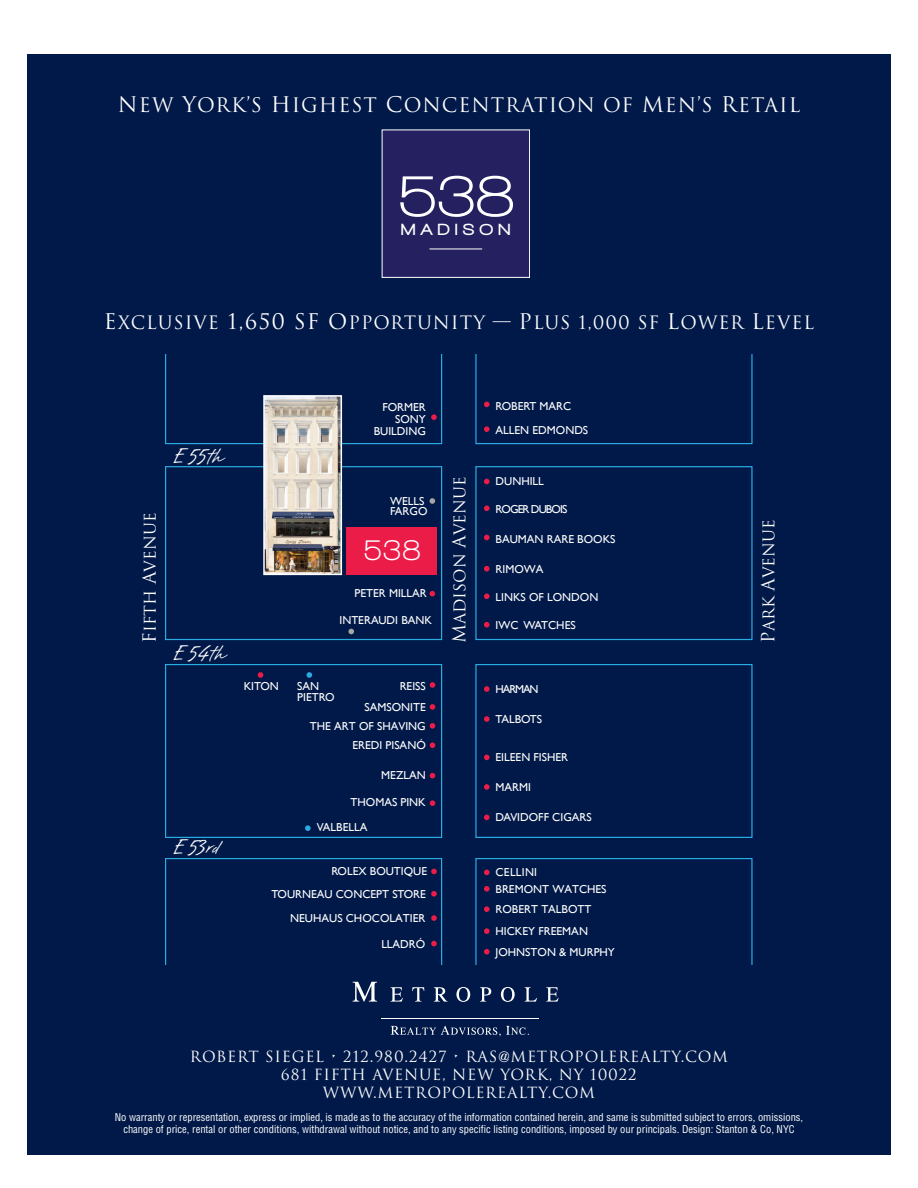
<style>
.page{position:relative;width:918px;height:1188px;background:#fff}
.page>*{position:absolute;margin:0;border:0;box-sizing:border-box;transform-origin:0 0}
.t1{font:700 61.65px "Walkway";color:#fff;scale:1.06 1}
.t2{font:700 30.3px "Walkway";color:#fff}
.t3{font:25.95px "Brisa Alternates";color:#fff}
.t4{font:19.5px "Trajan";letter-spacing:.05em;color:#fff}
.t5{font:18px "Trajan";letter-spacing:.05em;color:#fff}
.t6{font:900 16.65px "Walkway";letter-spacing:.325em;color:#fff;scale:1.05 1}
.t7{font:15.75px "Trajan";color:#fff}
.t8{font:15px/18px "Trajan";letter-spacing:.05em;color:#fff;text-align:center}
.t9{font:11.55px/12px "Gill Sans";color:#fff}
.t10{font:11.55px "Gill Sans";letter-spacing:-.08em;color:#fff}
.t11{font:condensed 10.5px/12px "Helvetica";color:#fff;text-align:center}
.s1{font-size:21px}
.s2{font-size:17.85px}
.s3{font-family:"Goudy"}
</style>
<div class="page">
<div style="left:27px;top:54px;width:864px;height:1100px;background:#001948"></div>
<div style="left:382px;top:130px;width:148px;height:147px;background:#252160"></div>
<div style="left:382px;top:130px;width:148px;height:148px;border:1px solid #fff"></div>
<hr style="left:429px;top:249px;width:53px;height:1px;background:#fff">
<div style="left:165px;top:466px;width:277px;height:174px;border:1px solid #29abe2"></div>
<div style="left:475px;top:466px;width:278px;height:174px;border:1px solid #29abe2"></div>
<div style="left:165px;top:664px;width:277px;height:174px;border:1px solid #29abe2"></div>
<div style="left:475px;top:664px;width:278px;height:174px;border:1px solid #29abe2"></div>
<div style="left:347px;top:527px;width:90px;height:47px;background:#ec1c49"></div>
<svg style="left:258px;top:672px;width:5px;height:6px"></svg>
<svg style="left:430px;top:682px;width:5px;height:6px"></svg>
<svg style="left:165px;top:355px;width:277px;height:89px"></svg>
<svg style="left:475px;top:355px;width:278px;height:89px"></svg>
<svg style="left:484px;top:566px;width:6px;height:5px"></svg>
<svg style="left:484px;top:535px;width:6px;height:5px"></svg>
<svg style="left:484px;top:622px;width:6px;height:5px"></svg>
<svg style="left:484px;top:593px;width:6px;height:6px"></svg>
<svg style="left:484px;top:505px;width:6px;height:6px"></svg>
<svg style="left:484px;top:479px;width:6px;height:5px"></svg>
<svg style="left:484px;top:686px;width:6px;height:6px"></svg>
<svg style="left:484px;top:716px;width:6px;height:6px"></svg>
<svg style="left:484px;top:755px;width:6px;height:5px"></svg>
<svg style="left:484px;top:784px;width:6px;height:6px"></svg>
<svg style="left:484px;top:815px;width:6px;height:5px"></svg>
<svg style="left:475px;top:858px;width:278px;height:106px"></svg>
<svg style="left:430px;top:704px;width:5px;height:6px"></svg>
<svg style="left:430px;top:723px;width:5px;height:6px"></svg>
<svg style="left:430px;top:742px;width:5px;height:6px"></svg>
<svg style="left:430px;top:800px;width:5px;height:6px"></svg>
<svg style="left:305px;top:825px;width:6px;height:6px"></svg>
<svg style="left:430px;top:773px;width:5px;height:5px"></svg>
<svg style="left:165px;top:858px;width:277px;height:106px"></svg>
<svg style="left:307px;top:672px;width:5px;height:6px"></svg>
<svg style="left:348px;top:629px;width:6px;height:5px"></svg>
<svg style="left:430px;top:591px;width:5px;height:5px"></svg>
<svg style="left:430px;top:498px;width:5px;height:6px"></svg>
<img style="left:266px;top:398px;width:73px;height:174px">
<div style="left:263px;top:395px;width:79px;height:180px;border:2px solid #fff"></div>
<svg style="left:353px;top:982px;width:206px;height:20px"></svg>
<svg style="left:391px;top:1026px;width:138px;height:10px"></svg>
<hr style="left:381px;top:1018px;width:157px;height:1px;background:#fff">
<h3 class="t4" style="left:118px;top:93px;width:684px"><span class="s1">N</span>EW <span class="s1">Y</span>ORK’S <span class="s1">H</span>IGHEST <span class="s1">C</span>ONCENTRATION OF <span class="s1">M</span>EN’S <span class="s1">R</span>ETAIL</h3>
<h1 class="t1" style="left:399px;top:162px;width:111px">538</h1>
<h3 class="t6" style="left:401px;top:221px;width:105px">MADISON</h3>
<h3 class="t5" style="left:104px;top:312px;width:712px"><span class="s1">E</span>XCLUSIVE <span class="s1">1,650 SF O</span>PPORTUNITY — <span class="s1">P</span>LUS 1,000 SF <span class="s1">L</span>OWER <span class="s1">L</span>EVEL</h3>
<h3 class="t7" style="left:141px;top:643px;width:131px;rotate:-90deg"><span class="s2">F</span>IFTH <span class="s2">A</span>VENUE</h3>
<h3 class="t3" style="left:174px;top:442px;width:51px">E 55th</h3>
<h3 class="t3" style="left:174px;top:640px;width:53px">E 54th</h3>
<h3 class="t3" style="left:174px;top:834px;width:47px">E 53rd</h3>
<p class="t9" style="left:374px;top:401px;width:54px;text-align:right">FORMER<br>SONY<br>BUILDING</p>
<p class="t9" style="left:390px;top:495px;width:39px;line-height:10.8px">WELLS<br>FARGO</p>
<h2 class="t2" style="left:364px;top:533px;width:58px">538</h2>
<p class="t9" style="left:355px;top:587px;width:74px">PETER MILLAR</p>
<p class="t9" style="left:339px;top:614px;width:94px">INTERAUDI BANK</p>
<p class="t9" style="left:244px;top:680px;width:37px">KITON</p>
<p class="t9" style="left:297px;top:680px;width:39px;line-height:10.8px">SAN<br>PIETRO</p>
<p class="t9" style="left:400px;top:680px;width:28px">REISS</p>
<p class="t9" style="left:310px;top:698px;width:117px;line-height:18.9px;text-align:right">SAMSONITE<br>THE ART OF SHAVING<br>EREDI PISANÓ</p>
<p class="t9" style="left:381px;top:769px;width:46px">MEZLAN</p>
<p class="t9" style="left:317px;top:790px;width:110px;line-height:24.6px;text-indent:34px">THOMAS PINK<br>VALBELLA</p>
<p class="t9" style="left:271px;top:859px;width:157px;line-height:23.9px;text-align:right">ROLEX BOUTIQUE<br>TOURNEAU CONCEPT STORE<br>NEUHAUS CHOCOLATIER</p>
<p class="t9" style="left:381px;top:938px;width:46px">LLADRÓ</p>
<h3 class="t7" style="left:450px;top:643px;width:168px;rotate:-90deg"><span class="s2">M</span>ADISON <span class="s2">A</span>VENUE</h3>
<p class="t9" style="left:496px;top:400px;width:77px">ROBERT MARC</p>
<p class="t9" style="left:496px;top:424px;width:94px">ALLEN EDMONDS</p>
<p class="t9" style="left:496px;top:475px;width:50px">DUNHILL</p>
<p class="t10" style="left:496px;top:502px;width:73px">ROGER DUBOIS</p>
<p class="t9" style="left:496px;top:533px;width:122px">BAUMAN RARE BOOKS</p>
<p class="t9" style="left:496px;top:563px;width:49px">RIMOWA</p>
<p class="t9" style="left:496px;top:591px;width:104px">LINKS OF LONDON</p>
<p class="t9" style="left:496px;top:619px;width:82px">IWC WATCHES</p>
<p class="t9" style="left:496px;top:683px;width:45px">HARMAN</p>
<p class="t9" style="left:496px;top:713px;width:48px">TALBOTS</p>
<p class="t9" style="left:496px;top:751px;width:74px">EILEEN FISHER</p>
<p class="t9" style="left:496px;top:781px;width:37px">MARMI</p>
<p class="t9" style="left:496px;top:811px;width:98px">DAVIDOFF CIGARS</p>
<p class="t9" style="left:496px;top:864px;width:113px;line-height:16.4px">CELLINI<br>BREMONT WATCHES</p>
<p class="t9" style="left:496px;top:898px;width:97px;line-height:21.9px">ROBERT TALBOTT<br>HICKEY FREEMAN</p>
<p class="t9" style="left:496px;top:946px;width:121px">JOHNSTON &amp; MURPHY</p>
<h3 class="t7" style="left:759px;top:643px;width:125px;rotate:-90deg"><span class="s2">P</span>ARK <span class="s2">A</span>VENUE</h3>
<p class="t8" style="left:190px;top:1048px;width:539px">ROBERT SIEGEL • 212.980.2427 • RAS<span class="s3">@</span>METROPOLEREALTY.COM<br>681 FIFTH AVENUE, NEW YORK, NY 10022<br>WWW.METROPOLEREALTY.COM</p>
<p class="t11" style="left:115px;top:1111px;width:690px">No warranty or representation, express or implied, is made as to the accuracy of the information contained herein, and same is submitted subject to errors, omissions, change of price, rental or other conditions, withdrawal without notice, and to any specific listing conditions, imposed by our principals. Design: Stanton &amp; Co, NYC</p>
</div>
